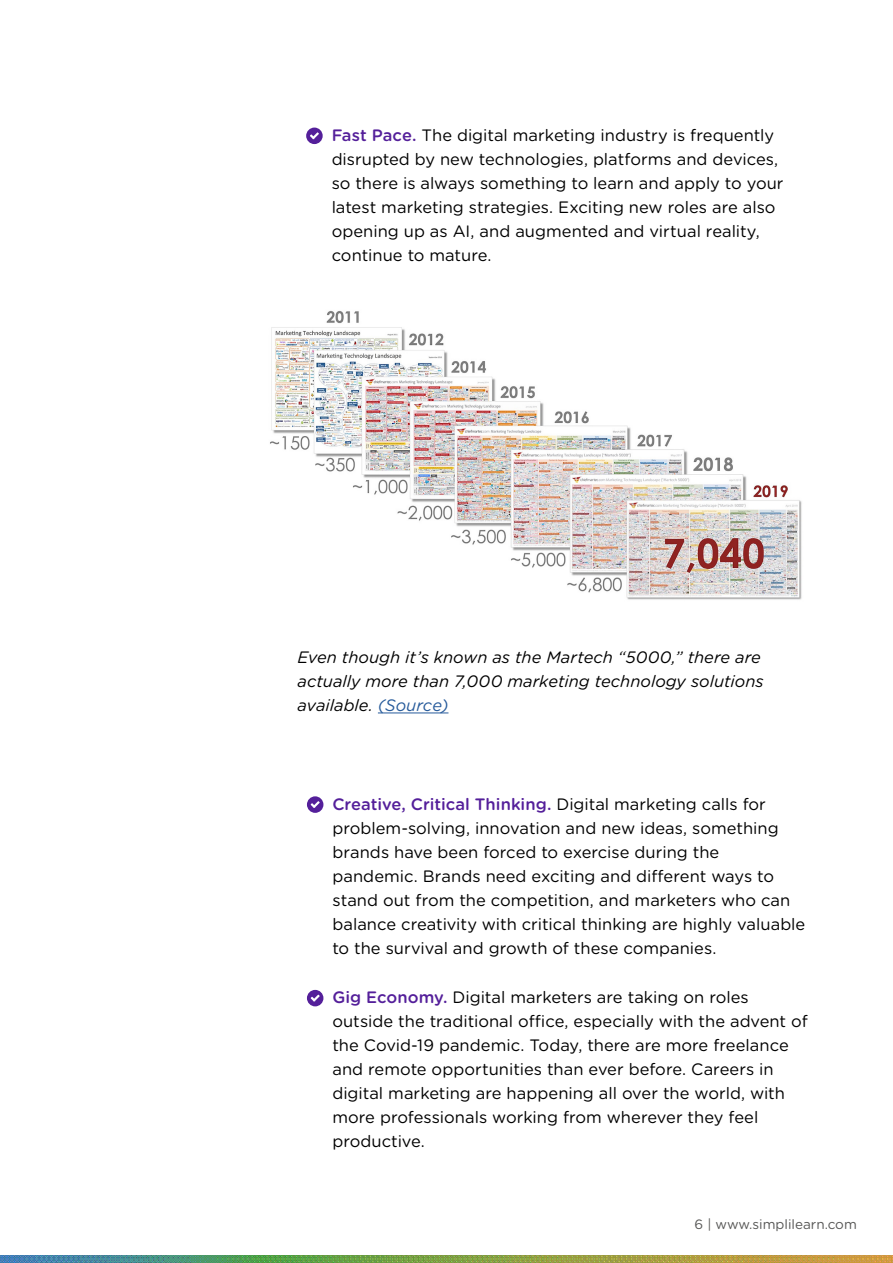
<style>
.page{position:relative;width:893px;height:1263px;background:#fff}
.page>*{position:absolute;margin:0;border:0;box-sizing:border-box;transform-origin:0 0}
.t1{font:16.5px/24px "Gotham Rounded";color:#000}
.t2{font:italic 16.5px/24px "Gotham Rounded";color:#000}
.t3{font:13.5px "Gotham Rounded";color:#575756}
.s1{font-weight:500;color:#541f9a}
.s2{color:#275b9b}
</style>
<div class="page">
<img style="left:0;top:1255px;width:893px;height:8px">
<img style="left:270px;top:310px;width:532px;height:290px">
<hr style="left:378px;top:712px;width:70px;height:1px;background:#275b9b">
<div style="left:307px;top:796px;width:16px;height:17px;background:#541f9a;border-radius:50%"></div>
<svg style="left:311px;top:801px;width:9px;height:7px"></svg>
<div style="left:307px;top:990px;width:16px;height:16px;background:#541f9a;border-radius:50%"></div>
<svg style="left:311px;top:995px;width:9px;height:6px"></svg>
<div style="left:306px;top:128px;width:17px;height:16px;background:#541f9a;border-radius:50%"></div>
<svg style="left:310px;top:132px;width:9px;height:7px"></svg>
<p class="t1" style="left:332px;top:122px;width:453px"><span class="s1">Fast Pace.</span> The digital marketing industry is frequently disrupted by new technologies, platforms and devices, so there is always something to learn and apply to your latest marketing strategies. Exciting new roles are also opening up as AI, and augmented and virtual reality, continue to mature.</p>
<p class="t2" style="left:298px;top:645px;width:468px">Even though it’s known as the Martech “5000,” there are actually more than 7,000 marketing technology solutions available. <span class="s2">(Source)</span></p>
<p class="t1" style="left:332px;top:791px;width:474px"><span class="s1">Creative, Critical Thinking.</span> Digital marketing calls for problem-solving, innovation and new ideas, something brands have been forced to exercise during the pandemic. Brands need exciting and different ways to stand out from the competition, and marketers who can balance creativity with critical thinking are highly valuable to the survival and growth of these companies.</p>
<p class="t1" style="left:332px;top:985px;width:477px"><span class="s1">Gig Economy.</span> Digital marketers are taking on roles outside the traditional office, especially with the advent of the Covid-19 pandemic. Today, there are more freelance and remote opportunities than ever before. Careers in digital marketing are happening all over the world, with more professionals working from wherever they feel productive.</p>
<p class="t3" style="left:695px;top:1215px;width:164px">6 | www.simplilearn.com</p>
</div>
